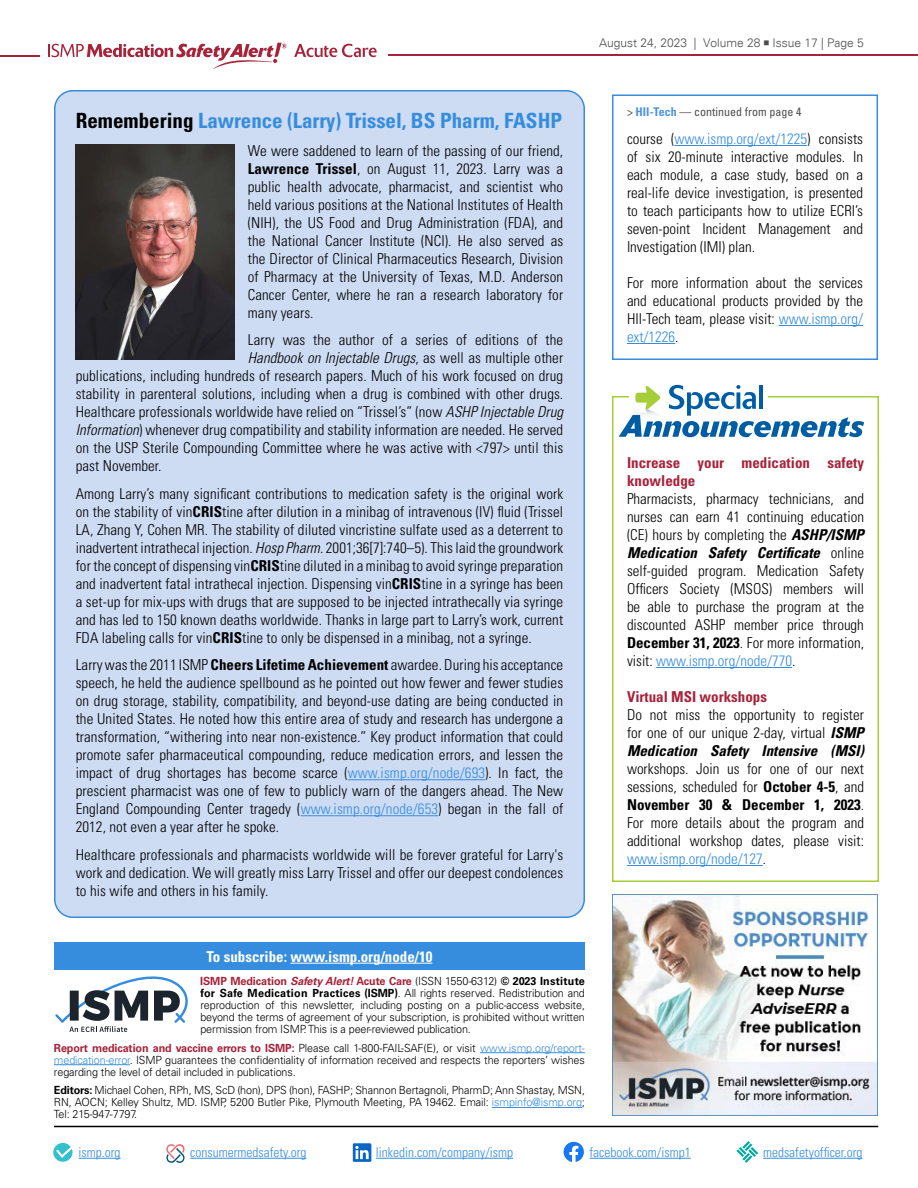
<style>
.page{position:relative;width:918px;height:1188px;background:#fff}
.page>*{position:absolute;margin:0;border:0;box-sizing:border-box;transform-origin:0 0}
.t1{font:700 condensed 21px "Univers LT Std";color:#368ddd}
.t2{font:300 condensed 15px/18px "Univers LT Std";letter-spacing:.005em;color:#000;text-align:justify}
.t3{font:700 condensed 15px/18px "Univers LT Std";color:#a7233a}
.t4{font:italic 300 condensed 15px "Univers LT Std";letter-spacing:.005em;color:#000}
.t5{font:700 condensed 15px "Univers LT Std";color:#fff}
.t6{font:300 condensed 13.5px "Univers LT Std";color:#368ddd}
.t7{font:300 12px "Univers";color:#4d4d4f}
.t8{font:condensed 12px "Univers LT Std";color:#4d4d4f}
.t9{font:300 11.25px/12px "Univers LT Std";letter-spacing:-.01em;color:#000;text-align:justify;scale:.96 1}
.s1{font-family:"Minion Pro";font-weight:400;font-size:16.5px}
.s2{color:#000}
.s3{font-weight:700}
.s4{font-style:normal}
.s5{font-style:italic}
.s6{color:#368ddd}
.s7{font-weight:700;color:#a7233a}
.s8{font-weight:700;font-style:italic;color:#a7233a}
.s9{font-weight:700;color:#4b93df}
.s10{font-weight:700;font-style:italic}
</style>
<div class="page">
<hr style="left:388px;top:55px;width:530px;height:1px;background:#a7233a">
<hr style="left:0;top:55px;width:40px;height:2px;background:#a7233a">
<svg style="left:294px;top:44px;width:83px;height:13px"></svg>
<svg style="left:49px;top:43px;width:238px;height:26px"></svg>
<div style="left:55px;top:91px;width:529px;height:826px;background:#cddbf3;border-radius:18px"></div>
<hr style="left:348px;top:779px;width:137px;height:1px;background:#368ddd">
<hr style="left:301px;top:815px;width:137px;height:1px;background:#368ddd">
<hr style="left:54px;top:1126px;width:824px;height:1px;background:#000">
<svg style="left:53px;top:1143px;width:19px;height:19px"></svg>
<hr style="left:79px;top:1158px;width:42px;height:1px;background:#368ddd">
<hr style="left:376px;top:1158px;width:137px;height:1px;background:#368ddd">
<svg style="left:353px;top:1143px;width:18px;height:19px"></svg>
<hr style="left:590px;top:1158px;width:101px;height:1px;background:#368ddd">
<svg style="left:564px;top:1142px;width:20px;height:20px"></svg>
<svg style="left:736px;top:1141px;width:22px;height:22px"></svg>
<hr style="left:763px;top:1158px;width:100px;height:1px;background:#368ddd">
<hr style="left:675px;top:145px;width:132px;height:1px;background:#368ddd">
<hr style="left:779px;top:325px;width:84px;height:1px;background:#368ddd">
<hr style="left:627px;top:343px;width:48px;height:1px;background:#368ddd">
<div style="left:612px;top:94px;width:266px;height:266px;border:2px solid #368ddd"></div>
<hr style="left:656px;top:667px;width:136px;height:1px;background:#368ddd">
<hr style="left:627px;top:865px;width:136px;height:1px;background:#368ddd">
<div style="left:612px;top:396px;width:267px;height:486px;border:2px solid #a6ce39"></div>
<svg style="left:619px;top:385px;width:245px;height:52px"></svg>
<hr style="left:480px;top:1052px;width:105px;height:1px;background:#368ddd">
<hr style="left:54px;top:1064px;width:76px;height:1px;background:#368ddd">
<hr style="left:492px;top:1107px;width:90px;height:1px;background:#368ddd">
<svg style="left:55px;top:976px;width:133px;height:56px"></svg>
<div style="left:54px;top:943px;width:531px;height:27px;background:#368ddd"></div>
<hr style="left:290px;top:963px;width:142px;height:1px;background:#fff">
<img style="left:76px;top:144px;width:158px;height:216px">
<img style="left:612px;top:894px;width:266px;height:221px">
<hr style="left:190px;top:1158px;width:117px;height:1px;background:#368ddd">
<svg style="left:166px;top:1144px;width:19px;height:19px"></svg>
<p class="t7" style="left:599px;top:35px;width:266px">August 24, 2023 | Volume 28 <span class="s1">■</span> Issue 17 | Page 5</p>
<h1 class="t1" style="left:76px;top:108px;width:488px"><span class="s2">Remembering</span> Lawrence (Larry) Trissel, BS Pharm, FASHP</h1>
<p class="t2" style="left:248px;top:142px;width:317px">We were saddened to learn of the passing of our friend, <span class="s3">Lawrence Trissel</span>, on August 11, 2023. Larry was a public health advocate, pharmacist, and scientist who held various positions at the National Institutes of Health (NIH), the US Food and Drug Administration (FDA), and the National Cancer Institute (NCI). He also served as the Director of Clinical Pharmaceutics Research, Division of Pharmacy at the University of Texas, M.D. Anderson Cancer Center, where he ran a research laboratory for many years.</p>
<p class="t2" style="left:248px;top:331px;width:317px">Larry was the author of a series of editions of the</p>
<p class="t4" style="left:248px;top:349px;width:317px">Handbook on Injectable Drugs<span class="s4">, as well as multiple other</span></p>
<p class="t2" style="left:76px;top:367px;width:489px">publications, including hundreds of research papers. Much of his work focused on drug</p>
<p class="t2" style="left:76px;top:385px;width:489px">stability in parenteral solutions, including when a drug is combined with other drugs.</p>
<p class="t2" style="left:76px;top:403px;width:489px">Healthcare professionals worldwide have relied on “Trissel’s” (now <span class="s5">ASHP Injectable Drug</span></p>
<p class="t2" style="left:76px;top:421px;width:489px"><span class="s5">Information</span>) whenever drug compatibility and stability information are needed. He served</p>
<p class="t2" style="left:76px;top:439px;width:489px">on the USP Sterile Compounding Committee where he was active with &lt;797&gt; until this</p>
<p class="t2" style="left:76px;top:457px;width:87px">past November.</p>
<p class="t2" style="left:76px;top:485px;width:489px">Among Larry’s many significant contributions to medication safety is the original work on the stability of vin<span class="s3">CRIS</span>tine after dilution in a minibag of intravenous (IV) fluid (Trissel LA, Zhang Y, Cohen MR. The stability of diluted vincristine sulfate used as a deterrent to inadvertent intrathecal injection. <span class="s5">Hosp Pharm</span>. 2001;36[7]:740–5). This laid the groundwork for the concept of dispensing vin<span class="s3">CRIS</span>tine diluted in a minibag to avoid syringe preparation and inadvertent fatal intrathecal injection. Dispensing vin<span class="s3">CRIS</span>tine in a syringe has been a set-up for mix-ups with drugs that are supposed to be injected intrathecally via syringe and has led to 150 known deaths worldwide. Thanks in large part to Larry’s work, current FDA labeling calls for vin<span class="s3">CRIS</span>tine to only be dispensed in a minibag, not a syringe.</p>
<p class="t2" style="left:76px;top:656px;width:489px">Larry was the 2011 ISMP <span class="s3">Cheers Lifetime Achievement</span> awardee. During his acceptance speech, he held the audience spellbound as he pointed out how fewer and fewer studies on drug storage, stability, compatibility, and beyond-use dating are being conducted in the United States. He noted how this entire area of study and research has undergone a transformation, “withering into near non-existence.” Key product information that could promote safer pharmaceutical compounding, reduce medication errors, and lessen the impact of drug shortages has become scarce (<span class="s6">www.ismp.org/node/693</span>). In fact, the prescient pharmacist was one of few to publicly warn of the dangers ahead. The New England Compounding Center tragedy (<span class="s6">www.ismp.org/node/653</span>) began in the fall of 2012, not even a year after he spoke.</p>
<p class="t2" style="left:76px;top:845px;width:489px">Healthcare professionals and pharmacists worldwide will be forever grateful for Larry's work and dedication. We will greatly miss Larry Trissel and offer our deepest condolences to his wife and others in his family.</p>
<p class="t5" style="left:207px;top:947px;width:227px">To subscribe: www.ismp.org/node/10</p>
<p class="t9" style="left:200px;top:975px;width:402px"><span class="s7">ISMP Medication</span> <span class="s8">Safety Alert!</span> <span class="s7">Acute Care</span> (ISSN 1550-6312) <span class="s3">© 2023 Institute for Safe Medication Practices (ISMP)</span>. All rights reserved. Redistribution and reproduction of this newsletter, including posting on a public-access website, beyond the terms of agreement of your subscription, is prohibited without written permission from ISMP. This is a peer-reviewed publication.</p>
<p class="t9" style="left:54px;top:1042px;width:555px"><span class="s7">Report medication and vaccine errors to ISMP:</span> Please call 1-800-FAIL-SAF(E), or visit <span class="s6">www.ismp.org/report&shy;medication-error</span>. ISMP guarantees the confidentiality of information received and respects the reporters’ wishes regarding the level of detail included in publications.</p>
<p class="t9" style="left:54px;top:1084px;width:555px"><span class="s3">Editors:</span> Michael Cohen, RPh, MS, ScD (hon), DPS (hon), FASHP; Shannon Bertagnoli, PharmD; Ann Shastay, MSN, RN, AOCN; Kelley Shultz, MD. ISMP, 5200 Butler Pike, Plymouth Meeting, PA 19462. Email: <span class="s6">ismpinfo@ismp.org</span>; Tel: 215-947-7797.</p>
<p class="t8" style="left:627px;top:104px;width:176px">&gt; <span class="s9">HII-Tech</span> — continued from page 4</p>
<p class="t2" style="left:627px;top:130px;width:238px">course (<span class="s6">www.ismp.org/ext/1225</span>) consists of six 20-minute interactive modules. In each module, a case study, based on a real-life device investigation, is presented to teach participants how to utilize ECRI’s seven-point Incident Management and Investigation (IMI) plan.</p>
<p class="t2" style="left:627px;top:274px;width:238px">For more information about the services and educational products provided by the HII-Tech team, please visit: <span class="s6">www.ismp.org/ ext/1226</span>.</p>
<p class="t3" style="left:627px;top:454px;width:238px">Increase your medication safety knowledge</p>
<p class="t2" style="left:627px;top:490px;width:239px">Pharmacists, pharmacy technicians, and nurses can earn 41 continuing education (CE) hours by completing the <span class="s10">ASHP/ISMP Medication Safety Certificate</span> online self-guided program. Medication Safety Officers Society (MSOS) members will be able to purchase the program at the discounted ASHP member price through <span class="s3">December 31, 2023</span>. For more information, visit: <span class="s6">www.ismp.org/node/770</span>.</p>
<p class="t3" style="left:627px;top:688px;width:141px">Virtual MSI workshops</p>
<p class="t2" style="left:627px;top:706px;width:239px">Do not miss the opportunity to register for one of our unique 2-day, virtual <span class="s10">ISMP Medication Safety Intensive (MSI)</span></p>
<p class="t2" style="left:627px;top:760px;width:239px">workshops. Join us for one of our next sessions, scheduled for <span class="s3">October 4-5</span>, and <span class="s3">November 30 &amp; December 1, 2023</span>.<br>For more details about the program and additional workshop dates, please visit: <span class="s6">www.ismp.org/node/127</span>.</p>
<p class="t6" style="left:79px;top:1144px;width:43px">ismp.org</p>
<p class="t6" style="left:376px;top:1144px;width:139px">linkedin.com/company/ismp</p>
<p class="t6" style="left:590px;top:1144px;width:103px">facebook.com/ismp1</p>
<p class="t6" style="left:763px;top:1144px;width:101px">medsafetyofficer.org</p>
<p class="t6" style="left:190px;top:1144px;width:118px">consumermedsafety.org</p>
</div>
